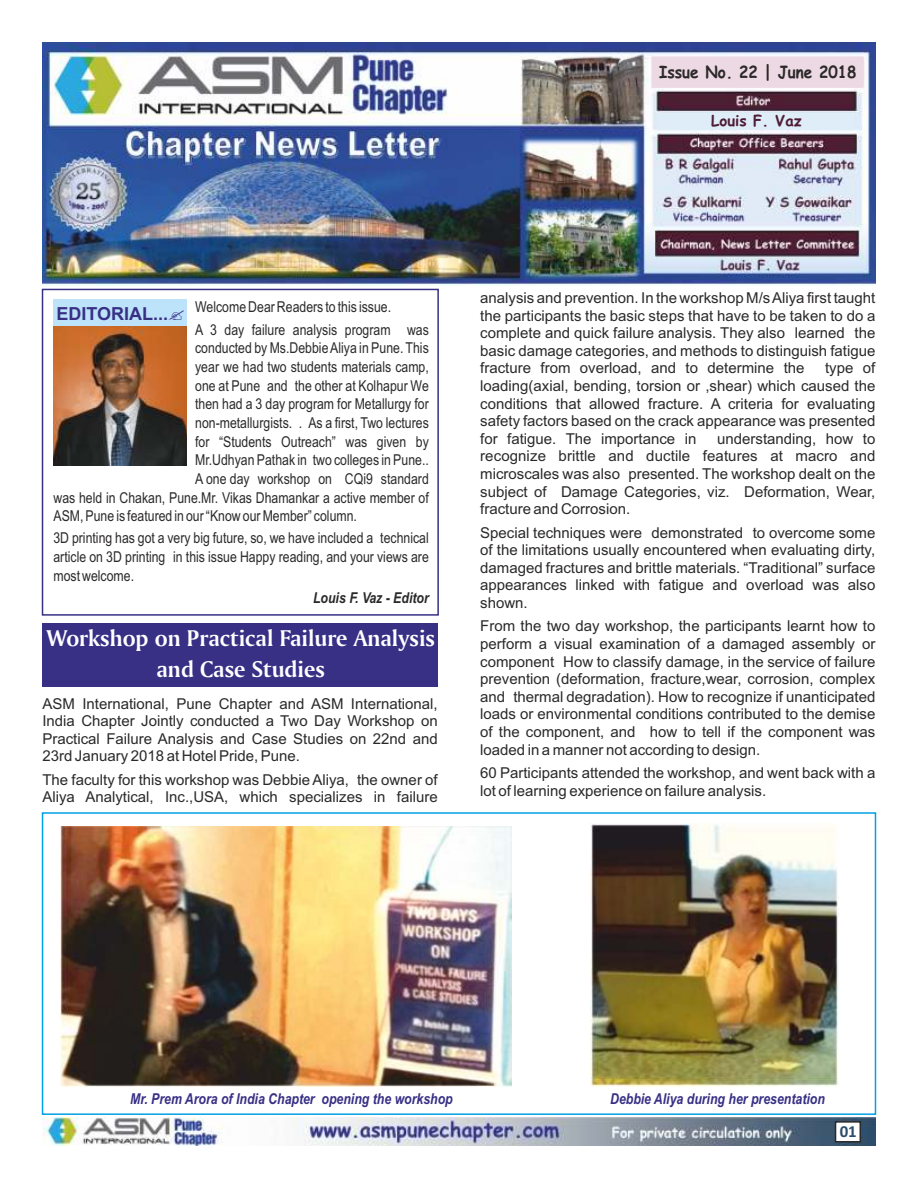
<style>
.page{position:relative;width:918px;height:1188px;background:#fff}
.page>*{position:absolute;margin:0;border:0;box-sizing:border-box;transform-origin:0 0}
.t1{font:24px/30.6px "Amerigo BT Bold A";color:#fff;text-align:center}
.t2{font:700 18px "Arial";color:#383085}
.t3{font:700 16.8px "Comic Sans MS";color:#2b2929;scale:.91 1}
.t4{font:700 16.8px "Calibri";color:#2b4d6b}
.t5{font:15px/17.5px "Arial";color:#2b2929;text-align:justify}
.t6{font:15px/18.8px "Arial Narrow";color:#2b2929}
.t7{font:italic 700 15px "Arial Narrow";color:#383085}
.t8{font:italic 700 15px "Arial Narrow";color:#2b2929}
.t9{font:700 15px "Comic Sans MS";color:#4f1c36}
</style>
<div class="page">
<div style="left:54px;top:299px;width:133px;height:167px;background:#bde3fa"></div>
<img style="left:54px;top:326px;width:132px;height:140px">
<img style="left:42px;top:43px;width:833px;height:243px">
<img style="left:42px;top:1117px;width:834px;height:28px">
<svg style="left:834px;top:1120px;width:28px;height:23px"></svg>
<div style="left:651px;top:56px;width:213px;height:32px;background:#edd9e3"></div>
<div style="left:43px;top:623px;width:395px;height:63px;background:#383085"></div>
<img style="left:60px;top:827px;width:451px;height:260px">
<img style="left:591px;top:824px;width:247px;height:263px">
<div style="left:42px;top:812px;width:834px;height:303px;border:2px solid #00a1e3"></div>
<div style="left:42px;top:289px;width:397px;height:327px;border:2px solid #383085"></div>
<div style="left:657px;top:113px;width:198px;height:17px;background:#deedf7"></div>
<p class="t3" style="left:659px;top:64px;width:218px">Issue No. 22 | June 2018</p>
<p class="t9" style="left:711px;top:114px;width:92px">Louis F. Vaz</p>
<p class="t6" style="left:195px;top:298px;width:235px;line-height:22px">Welcome Dear Readers to this issue.<br>A 3 day failure analysis program was</p>
<p class="t6" style="left:195px;top:340px;width:235px">conducted by Ms.Debbie Aliya in Pune. This</p>
<p class="t6" style="left:195px;top:359px;width:235px">year we had two students materials camp,</p>
<p class="t6" style="left:195px;top:377px;width:235px">one at Pune and the other at Kolhapur We</p>
<p class="t6" style="left:195px;top:396px;width:235px">then had a 3 day program for Metallurgy for</p>
<p class="t6" style="left:195px;top:415px;width:235px">non-metallurgists. . As a first, Two lectures</p>
<p class="t6" style="left:195px;top:433px;width:235px">for “Students Outreach” was given by</p>
<p class="t6" style="left:195px;top:452px;width:235px">Mr.Udhyan Pathak in two colleges in Pune..</p>
<p class="t6" style="left:195px;top:471px;width:235px">A one day workshop on CQi9 standard</p>
<p class="t6" style="left:53px;top:489px;width:377px">was held in Chakan, Pune.Mr. Vikas Dhamankar a active member of</p>
<p class="t6" style="left:53px;top:508px;width:305px">ASM, Pune is featured in our “Know our Member” column.</p>
<p class="t6" style="left:53px;top:530px;width:377px;text-align:justify">3D printing has got a very big future, so, we have included a technical article on 3D printing in this issue Happy reading, and your views are most welcome.</p>
<p class="t8" style="left:313px;top:592px;width:117px">Louis F. Vaz - Editor</p>
<p class="t2" style="left:56px;top:307px;width:113px">EDITORIAL...</p>
<h1 class="t1" style="left:46px;top:624px;width:390px">Workshop on Practical Failure Analysis and Case Studies</h1>
<p class="t5" style="left:42px;top:696px;width:397px">ASM International, Pune Chapter and ASM International,</p>
<p class="t5" style="left:42px;top:714px;width:397px">India Chapter Jointly conducted a Two Day Workshop on</p>
<p class="t5" style="left:42px;top:731px;width:397px">Practical Failure Analysis and Case Studies on 22nd and</p>
<p class="t5" style="left:42px;top:749px;width:259px">23rd January 2018 at Hotel Pride, Pune.</p>
<p class="t5" style="left:42px;top:772px;width:397px">The faculty for this workshop was Debbie Aliya, the owner of</p>
<p class="t5" style="left:42px;top:790px;width:397px">Aliya Analytical, Inc.,USA, which specializes in failure</p>
<p class="t5" style="left:480px;top:290px;width:397px">analysis and prevention. In the workshop M/s Aliya first taught the participants the basic steps that have to be taken to do a complete and quick failure analysis. They also learned the basic damage categories, and methods to distinguish fatigue fracture from overload, and to determine the</p>
<p class="t5" style="left:480px;top:361px;width:397px;text-indent:345px">type of loading(axial, bending, torsion or ,shear) which caused the conditions that allowed fracture. A criteria for evaluating safety factors based on the crack appearance was presented for fatigue. The importance in</p>
<p class="t5" style="left:480px;top:431px;width:397px;text-indent:237px">understanding, how to recognize brittle and ductile features at macro and microscales was also presented. The workshop dealt on the subject of Damage Categories, viz. Deformation, Wear, fracture and Corrosion.</p>
<p class="t5" style="left:480px;top:525px;width:397px">Special techniques were demonstrated to overcome some of the limitations usually encountered when evaluating dirty, damaged fractures and brittle materials. “Traditional” surface appearances linked with fatigue and overload was also shown.</p>
<p class="t5" style="left:480px;top:619px;width:397px">From the two day workshop, the participants learnt how to perform a visual examination of a damaged assembly or component How to classify damage, in the service of failure prevention (deformation, fracture,wear, corrosion, complex and thermal degradation). How to recognize if unanticipated</p>
<p class="t5" style="left:480px;top:707px;width:397px">loads or environmental conditions contributed to the demise</p>
<p class="t5" style="left:480px;top:724px;width:397px">of the component, and how to tell if the component was</p>
<p class="t5" style="left:480px;top:742px;width:282px">loaded in a manner not according to design.</p>
<p class="t5" style="left:480px;top:765px;width:397px">60 Participants attended the workshop, and went back with a</p>
<p class="t5" style="left:480px;top:783px;width:287px">lot of learning experience on failure analysis.</p>
<p class="t7" style="left:130px;top:1093px;width:324px">Mr. Prem Arora of India Chapter opening the workshop</p>
<p class="t7" style="left:610px;top:1093px;width:216px">Debbie Aliya during her presentation</p>
<p class="t4" style="left:840px;top:1125px;width:19px">01</p>
</div>
